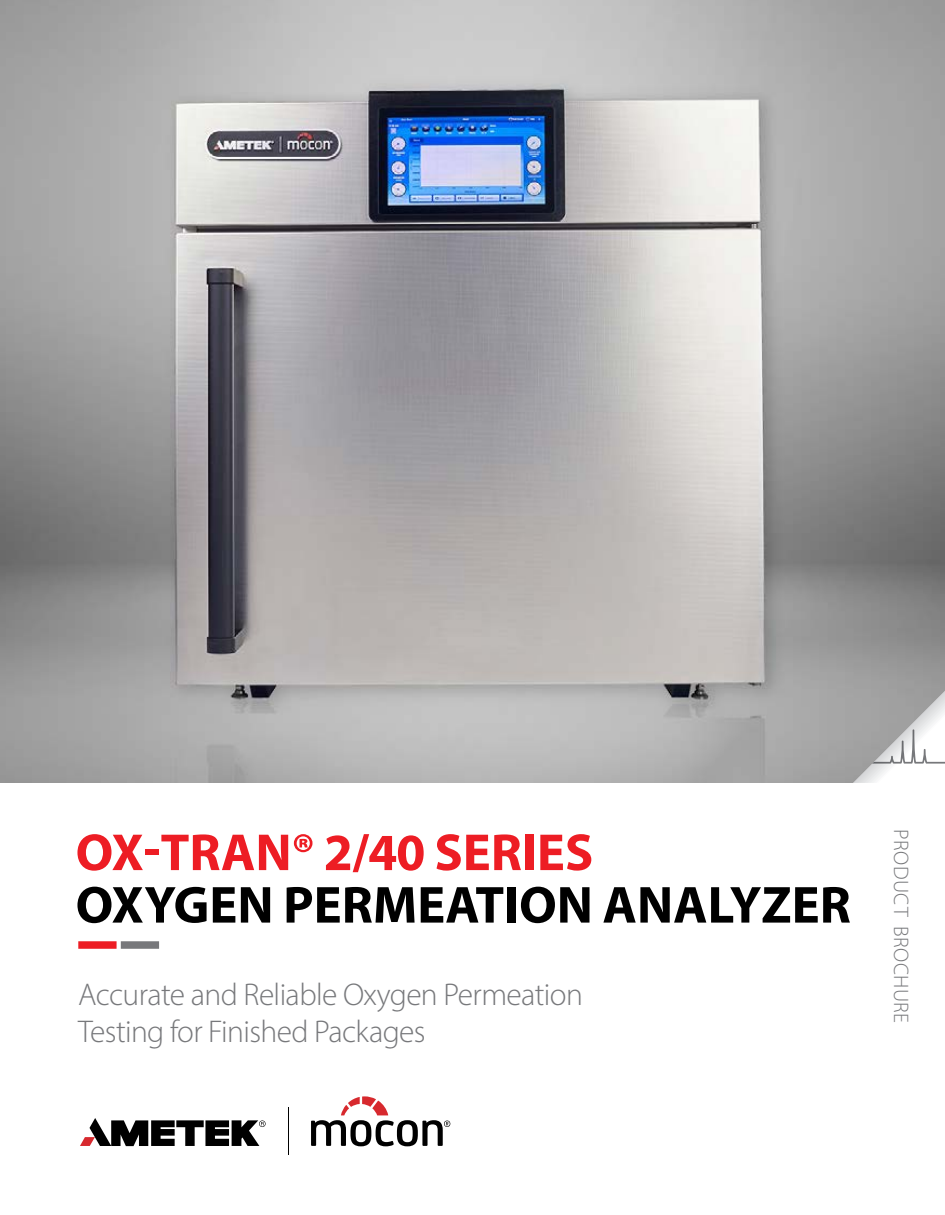
<style>
.page{position:relative;width:945px;height:1215px;background:#fff}
.page>*{position:absolute;margin:0;border:0;box-sizing:border-box;transform-origin:0 0}
.t1{font:700 52.5px "Myriad Pro";color:#000}
.t2{font:700 52.5px "Myriad Pro";color:#ed1d24}
.t3{font:300 31.5px/37.5px "Myriad Pro";letter-spacing:-.02em;color:#77787b}
.t4{font:300 21px "Myriad Pro";letter-spacing:.02em;color:#77787b}
</style>
<div class="page">
<svg style="left:311px;top:1096px;width:139px;height:50px"></svg>
<hr style="left:288px;top:1107px;width:1px;height:48px;background:#000">
<svg style="left:80px;top:1118px;width:186px;height:28px"></svg>
<img style="left:0;top:0;width:945px;height:783px">
<div style="left:78px;top:941px;width:39px;height:8px;background:#ed1d24"></div>
<div style="left:121px;top:941px;width:38px;height:8px;background:#77787b"></div>
<svg style="left:853px;top:691px;width:92px;height:92px"></svg>
<h1 class="t2" style="left:76px;top:818px;width:519px">OX-TRAN® 2/40 SERIES</h1>
<h1 class="t1" style="left:76px;top:871px;width:777px">OXYGEN PERMEATION ANALYZER</h1>
<p class="t3" style="left:78px;top:975px;width:506px">Accurate and Reliable Oxygen Permeation<br>Testing for Finished Packages</p>
<p class="t4" style="left:914px;top:829px;width:195px;rotate:90deg">PRODUCT BROCHURE</p>
</div>
